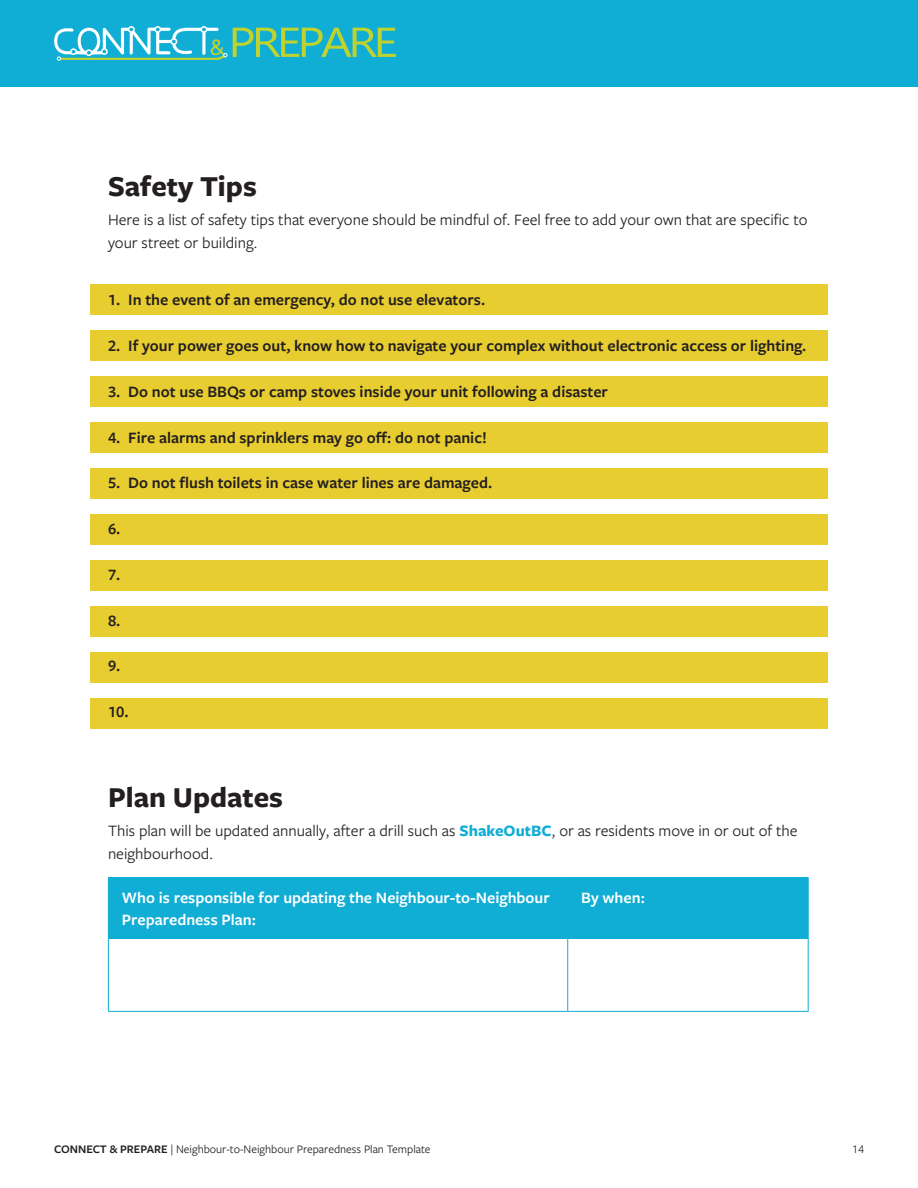
<style>
.page{position:relative;width:918px;height:1188px;background:#fff}
.page>*{position:absolute;margin:0;border:0;box-sizing:border-box;transform-origin:0 0}
.Step_1_2_3{font:700 30px "Freight Sans Pro";color:#231f20}
.t1{font:600 16.5px "Freight Sans Pro";color:#231f20}
.Copy_font{font:16.5px/22.5px "Freight Sans Pro";color:#231f20}
.Copy_font-2{font:600 16.5px/22.5px "Freight Sans Pro";color:#fff}
.t2{font:12px "Freight Sans Pro";color:#231f20}
.s1{font-weight:700;color:#10add5}
.s2{font-weight:600}
</style>
<div class="page">
<div style="left:0;top:0;width:918px;height:87px;background:#10add5"></div>
<svg style="left:54px;top:26px;width:342px;height:35px"></svg>
<div style="left:109px;top:878px;width:699px;height:60px;background:#10add5"></div>
<hr style="left:108px;top:877px;width:460px;height:1px;background:#10add5">
<hr style="left:108px;top:878px;width:1px;height:60px;background:#10add5">
<hr style="left:568px;top:877px;width:241px;height:1px;background:#10add5">
<hr style="left:567px;top:878px;width:1px;height:60px;background:#10add5">
<hr style="left:808px;top:878px;width:1px;height:60px;background:#10add5">
<hr style="left:108px;top:938px;width:460px;height:1px;background:#10add5">
<hr style="left:108px;top:939px;width:1px;height:72px;background:#10add5">
<hr style="left:568px;top:938px;width:241px;height:1px;background:#10add5">
<hr style="left:567px;top:939px;width:1px;height:72px;background:#10add5">
<hr style="left:808px;top:939px;width:1px;height:72px;background:#10add5">
<hr style="left:108px;top:1011px;width:460px;height:1px;background:#10add5">
<hr style="left:568px;top:1011px;width:241px;height:1px;background:#10add5">
<div style="left:90px;top:285px;width:738px;height:30px;background:#e8cd30"></div>
<div style="left:90px;top:331px;width:738px;height:30px;background:#e8cd30"></div>
<div style="left:90px;top:377px;width:738px;height:30px;background:#e8cd30"></div>
<div style="left:90px;top:423px;width:738px;height:30px;background:#e8cd30"></div>
<div style="left:90px;top:469px;width:738px;height:30px;background:#e8cd30"></div>
<div style="left:90px;top:515px;width:738px;height:30px;background:#e8cd30"></div>
<div style="left:90px;top:607px;width:738px;height:30px;background:#e8cd30"></div>
<div style="left:90px;top:699px;width:738px;height:30px;background:#e8cd30"></div>
<div style="left:90px;top:561px;width:738px;height:30px;background:#e8cd30"></div>
<div style="left:90px;top:653px;width:738px;height:30px;background:#e8cd30"></div>
<p class="Step_1_2_3" style="left:108px;top:165px;width:150px">Safety Tips</p>
<p class="Copy_font" style="left:108px;top:208px;width:701px">Here is a list of safety tips that everyone should be mindful of. Feel free to add your own that are specific to your street or building.</p>
<p class="t1" style="left:108px;top:289px;width:379px">1. In the event of an emergency, do not use elevators.</p>
<p class="t1" style="left:108px;top:335px;width:700px">2. If your power goes out, know how to navigate your complex without electronic access or lighting.</p>
<p class="t1" style="left:108px;top:380px;width:502px">3. Do not use BBQs or camp stoves inside your unit following a disaster</p>
<p class="t1" style="left:108px;top:426px;width:380px">4. Fire alarms and sprinklers may go off: do not panic!</p>
<p class="t1" style="left:108px;top:472px;width:386px">5. Do not flush toilets in case water lines are damaged.</p>
<p class="t1" style="left:108px;top:518px;width:14px">6.</p>
<p class="t1" style="left:108px;top:563px;width:14px">7.</p>
<p class="t1" style="left:108px;top:609px;width:14px">8.</p>
<p class="t1" style="left:108px;top:655px;width:14px">9.</p>
<p class="t1" style="left:108px;top:701px;width:22px">10.</p>
<p class="Step_1_2_3" style="left:108px;top:777px;width:177px">Plan Updates</p>
<p class="Copy_font" style="left:108px;top:819px;width:691px">This plan will be updated annually, after a drill such as <span class="s1">ShakeOutBC</span>, or as residents move in or out of the neighbourhood.</p>
<p class="Copy_font-2" style="left:122px;top:885px;width:430px">Who is responsible for updating the Neighbour-to-Neighbour<br>Preparedness Plan:</p>
<p class="Copy_font-2" style="left:581px;top:885px;width:65px">By when:</p>
<p class="t2" style="left:54px;top:1141px;width:378px"><span class="s2">CONNECT &amp; PREPARE</span> | Neighbour-to-Neighbour Preparedness Plan Template</p>
<p class="t2" style="left:852px;top:1141px;width:13px">14</p>
</div>
